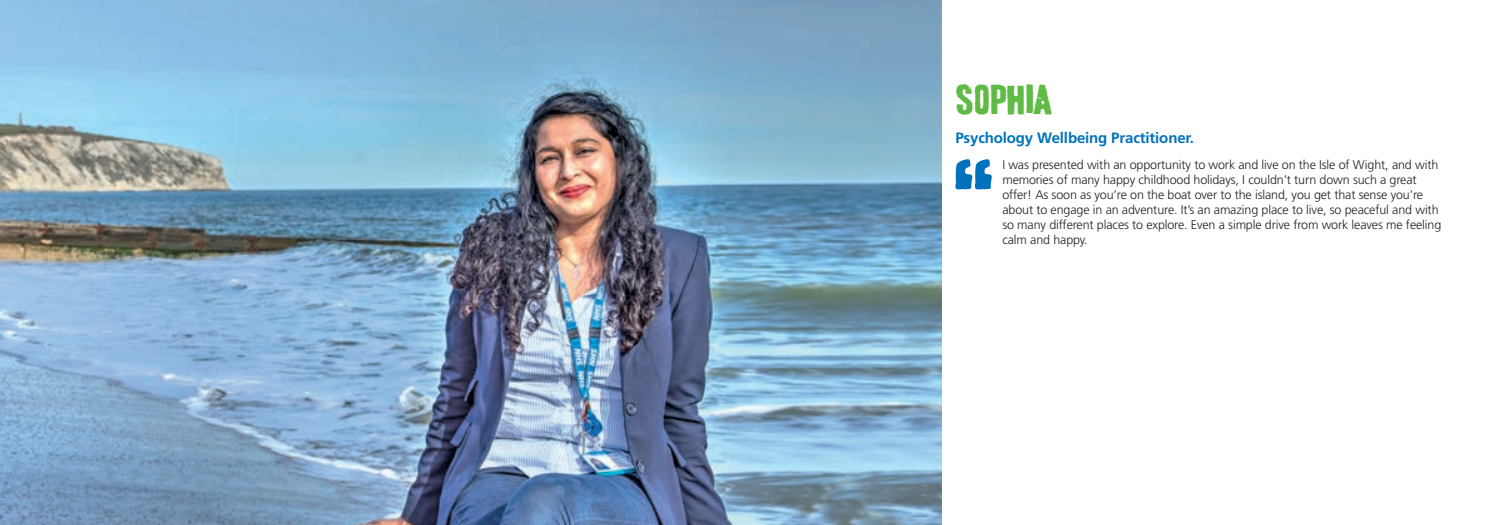
<style>
.page{position:relative;width:1489px;height:525px;background:#fff}
.page>*{position:absolute;margin:0;border:0;box-sizing:border-box;transform-origin:0 0}
.t1{font:41.25px "Safefromharm";letter-spacing:-.04em;color:#60bb46}
.t2{font:700 15px "Frutiger";letter-spacing:-.01em;color:#0072bc}
.t3{font:300 12.5px/15px "Frutiger";letter-spacing:-.01em;color:#231f20}
</style>
<div class="page">
<img style="left:0;top:0;width:941px;height:524px">
<svg style="left:955px;top:159px;width:36px;height:30px"></svg>
<h1 class="t1" style="left:955px;top:79px;width:99px">Sophia</h1>
<p class="t2" style="left:955px;top:129px;width:240px">Psychology Wellbeing Practitioner.</p>
<p class="t3" style="left:1002px;top:157px;width:440px">I was presented with an opportunity to work and live on the Isle of Wight, and with memories of many happy childhood holidays, I couldn’t turn down such a great offer! As soon as you’re on the boat over to the island, you get that sense you’re about to engage in an adventure. It’s an amazing place to live, so peaceful and with so many different places to explore. Even a simple drive from work leaves me feeling calm and happy.</p>
</div>
